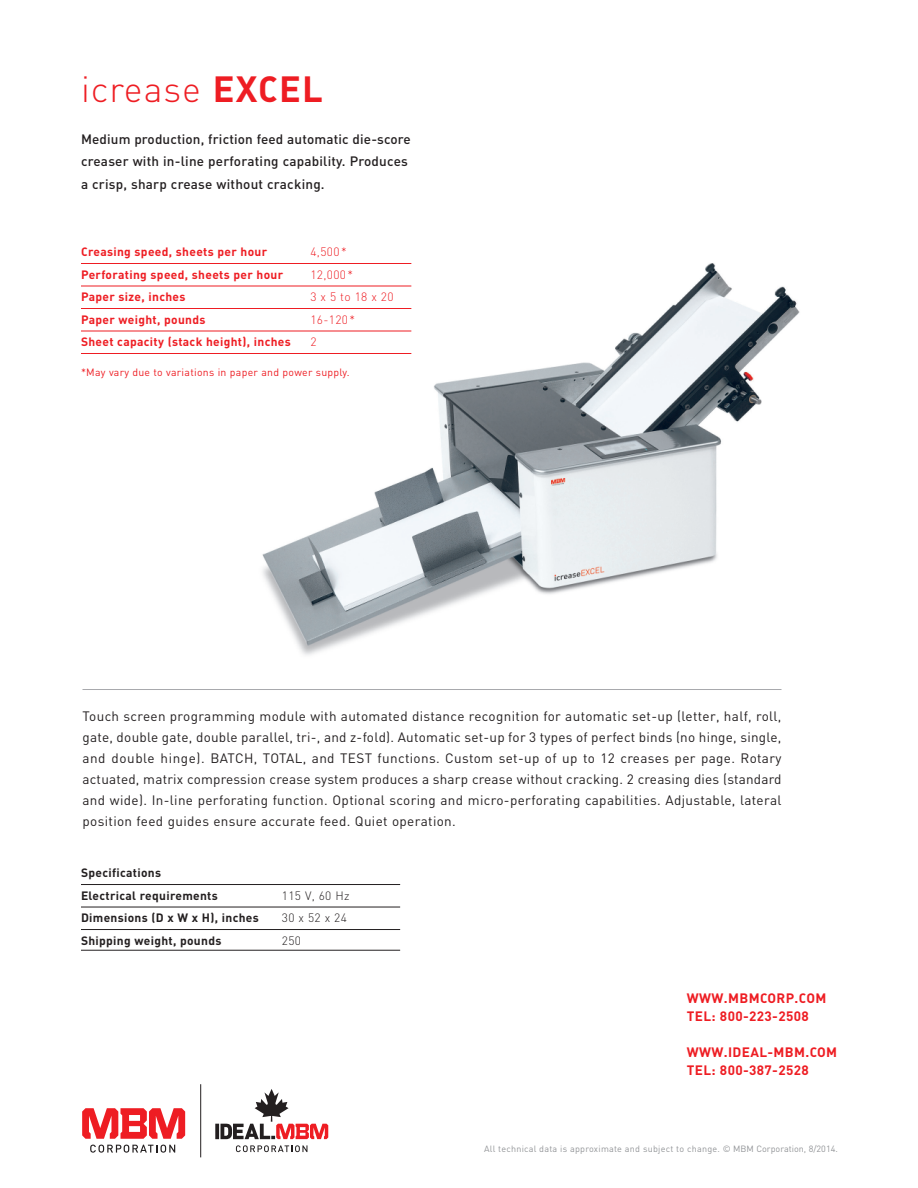
<style>
.page{position:relative;width:918px;height:1188px;background:#fff}
.page>*{position:absolute;margin:0;border:0;box-sizing:border-box;transform-origin:0 0}
.t1{font:300 36px "DIN";letter-spacing:.025em;color:#ee1d23}
.t2{font:13.5px/21px "DIN";letter-spacing:.025em;color:#231f20;text-align:justify}
.t3{font:500 13.5px/22.5px "DIN";letter-spacing:.015em;color:#231f20}
.t4{font:700 13.5px/18px "DIN";letter-spacing:.025em;color:#ee1d23}
.t5{font:700 12px "DIN";letter-spacing:.025em;color:#ee1d23}
.t6{font:700 12px/22.5px "DIN";letter-spacing:.025em;color:#231f20}
.t7{font:300 12px "DIN";letter-spacing:.025em;color:#ee1d23}
.t8{font:300 12px "DIN";letter-spacing:.025em;color:#231f20}
.t9{font:300 12px "DIN";letter-spacing:.33em;color:#ee1d23}
.t10{font:300 12px "DIN";letter-spacing:.33em;color:#231f20}
.t11{font:10.5px "DIN";letter-spacing:.025em;color:#ee1d23}
.t12{font:9px "DIN";letter-spacing:.025em;color:#939598}
.s1{font-weight:700}
</style>
<div class="page">
<img style="left:248px;top:263px;width:552px;height:392px">
<hr style="left:81px;top:263px;width:330px;height:1px;background:#ee1d23">
<hr style="left:81px;top:286px;width:330px;height:1px;background:#ee1d23">
<hr style="left:81px;top:308px;width:330px;height:1px;background:#ee1d23">
<hr style="left:81px;top:331px;width:330px;height:1px;background:#ee1d23">
<hr style="left:81px;top:353px;width:330px;height:1px;background:#ee1d23">
<hr style="left:82px;top:689px;width:700px;height:1px;background:#a8a9ad">
<hr style="left:81px;top:884px;width:319px;height:1px;background:#231f20">
<hr style="left:81px;top:907px;width:319px;height:1px;background:#231f20">
<hr style="left:81px;top:929px;width:319px;height:1px;background:#231f20">
<hr style="left:81px;top:950px;width:319px;height:1px;background:#231f20">
<svg style="left:90px;top:1145px;width:85px;height:8px"></svg>
<svg style="left:82px;top:1108px;width:103px;height:31px"></svg>
<svg style="left:236px;top:1145px;width:71px;height:7px"></svg>
<svg style="left:215px;top:1124px;width:4px;height:15px"></svg>
<svg style="left:220px;top:1089px;width:108px;height:50px"></svg>
<hr style="left:200px;top:1084px;width:1px;height:73px;background:#231f20">
<h1 class="t1" style="left:81px;top:68px;width:243px">icrease <span class="s1">EXCEL</span></h1>
<p class="t3" style="left:81px;top:127px;width:331px">Medium production, friction feed automatic die-score creaser with in-line perforating capability. Produces a crisp, sharp crease without cracking.</p>
<p class="t5" style="left:81px;top:245px;width:188px">Creasing speed, sheets per hour</p>
<p class="t7" style="left:311px;top:245px;width:38px">4,500*</p>
<p class="t5" style="left:81px;top:267px;width:204px">Perforating speed, sheets per hour</p>
<p class="t7" style="left:311px;top:267px;width:44px">12,000*</p>
<p class="t5" style="left:81px;top:290px;width:106px">Paper size, inches</p>
<p class="t9" style="left:311px;top:290px;width:85px">3x5to18x20</p>
<p class="t5" style="left:81px;top:312px;width:126px">Paper weight, pounds</p>
<p class="t7" style="left:311px;top:312px;width:46px">16-120*</p>
<p class="t5" style="left:81px;top:335px;width:211px">Sheet capacity (stack height), inches</p>
<p class="t7" style="left:311px;top:335px;width:8px">2</p>
<p class="t11" style="left:81px;top:366px;width:270px">*May vary due to variations in paper and power supply.</p>
<p class="t2" style="left:82px;top:705px;width:701px">Touch screen programming module with automated distance recognition for automatic set-up (letter, half, roll, gate, double gate, double parallel, tri-, and z-fold). Automatic set-up for 3 types of perfect binds (no hinge, single, and double hinge). BATCH, TOTAL, and TEST functions. Custom set-up of up to 12 creases per page. Rotary actuated, matrix compression crease system produces a sharp crease without cracking. 2 creasing dies (standard and wide). In-line perforating function. Optional scoring and micro-perforating capabilities. Adjustable, lateral position feed guides ensure accurate feed. Quiet operation.</p>
<p class="t6" style="left:81px;top:862px;width:138px">Specifications<br>Electrical requirements</p>
<p class="t8" style="left:282px;top:889px;width:69px">115 V, 60 Hz</p>
<p class="t6" style="left:81px;top:907px;width:179px">Dimensions (D x W x H), inches</p>
<p class="t10" style="left:282px;top:911px;width:66px">30x52x24</p>
<p class="t6" style="left:81px;top:929px;width:142px">Shipping weight, pounds</p>
<p class="t8" style="left:282px;top:934px;width:21px">250</p>
<p class="t4" style="left:687px;top:988px;width:141px">WWW.MBMCORP.COM<br>TEL: 800-223-2508</p>
<p class="t4" style="left:687px;top:1042px;width:152px">WWW.IDEAL-MBM.COM<br>TEL: 800-387-2528</p>
<p class="t12" style="left:484px;top:1144px;width:355px">All technical data is approximate and subject to change. © MBM Corporation, 8/2014.</p>
</div>
